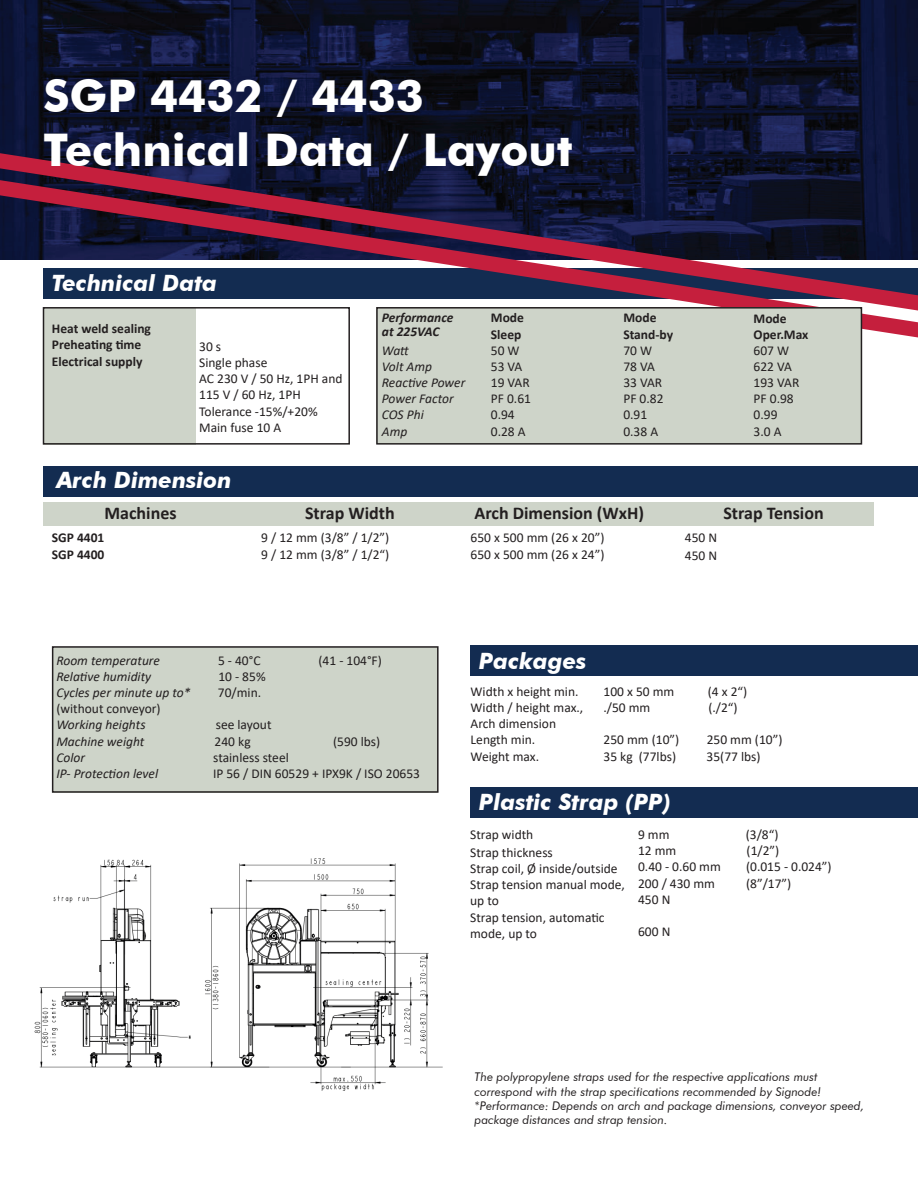
<style>
.page{position:relative;width:918px;height:1188px;background:#fff}
.page>*{position:absolute;margin:0;border:0;box-sizing:border-box;transform-origin:0 0}
.t1{font:700 45px "Futura BT";color:#fff}
.t2{font:italic 700 22.5px "Futura BT";color:#fff}
.t3{font:700 18px "Calibri";color:#231f20}
.t4{font:13.5px/16.2px "Calibri";color:#231f20}
.t5{font:italic 13.5px "Calibri";color:#231f20}
.t6{font:700 13.5px "Calibri";color:#231f20}
.t7{font:italic 700 13.5px "Calibri";color:#231f20}
.t8{font:italic 12px/14.4px "Futura BT";color:#231f20}
</style>
<div class="page">
<div style="left:44px;top:466px;width:874px;height:30px;background:#132c51"></div>
<div style="left:471px;top:646px;width:447px;height:30px;background:#132c51"></div>
<img style="left:0;top:0;width:918px;height:141px">
<svg style="left:0;top:141px;width:918px;height:209px;background:#4f3b55"></svg>
<div style="left:44px;top:308px;width:152px;height:137px;background:#ced4c9"></div>
<div style="left:53px;top:647px;width:385px;height:146px;background:#ced4c9"></div>
<div style="left:44px;top:503px;width:830px;height:23px;background:#ced4c9"></div>
<div style="left:376px;top:307px;width:486px;height:137px;background:#ced4c9"></div>
<div style="left:43px;top:307px;width:307px;height:138px;border:2px solid #231f20"></div>
<div style="left:376px;top:307px;width:486px;height:138px;border:2px solid #231f20"></div>
<div style="left:52px;top:646px;width:387px;height:147px;border:2px solid #231f20"></div>
<div style="left:471px;top:788px;width:447px;height:30px;background:#132c51"></div>
<img style="left:34px;top:858px;width:409px;height:233px">
<p class="t1" style="left:44px;top:69px;width:382px">SGP 4432 / 4433</p>
<p class="t1" style="left:44px;top:123px;width:531px">Technical Data / Layout</p>
<p class="t2" style="left:52px;top:270px;width:167px">Technical Data</p>
<p class="t6" style="left:52px;top:319px;width:101px">Heat weld sealing</p>
<p class="t6" style="left:52px;top:335px;width:91px">Preheating time</p>
<p class="t6" style="left:52px;top:351px;width:92px">Electrical supply</p>
<p class="t4" style="left:199px;top:338px;width:24px">30 s</p>
<p class="t4" style="left:199px;top:354px;width:70px">Single phase</p>
<p class="t4" style="left:199px;top:370px;width:145px">AC 230 V / 50 Hz, 1PH and</p>
<p class="t4" style="left:199px;top:386px;width:103px">115 V / 60 Hz, 1PH</p>
<p class="t4" style="left:199px;top:403px;width:120px">Tolerance -15%/+20%</p>
<p class="t4" style="left:199px;top:419px;width:84px">Main fuse 10 A</p>
<p class="t2" style="left:56px;top:467px;width:177px">Arch Dimension</p>
<p class="t7" style="left:382px;top:308px;width:73px">Performance</p>
<p class="t7" style="left:382px;top:322px;width:59px">at 225VAC</p>
<p class="t5" style="left:382px;top:341px;width:29px">Watt</p>
<p class="t5" style="left:382px;top:357px;width:52px">Volt Amp</p>
<p class="t5" style="left:382px;top:373px;width:85px">Reactive Power</p>
<p class="t5" style="left:382px;top:389px;width:73px">Power Factor</p>
<p class="t5" style="left:382px;top:406px;width:43px">COS Phi</p>
<p class="t5" style="left:382px;top:422px;width:27px">Amp</p>
<p class="t6" style="left:491px;top:308px;width:35px">Mode</p>
<p class="t6" style="left:491px;top:325px;width:32px">Sleep</p>
<p class="t4" style="left:491px;top:342px;width:30px">50 W</p>
<p class="t4" style="left:491px;top:358px;width:33px">53 VA</p>
<p class="t4" style="left:491px;top:374px;width:40px">19 VAR</p>
<p class="t4" style="left:491px;top:390px;width:42px">PF 0.61</p>
<p class="t4" style="left:491px;top:407px;width:25px">0.94</p>
<p class="t4" style="left:491px;top:423px;width:36px">0.28 A</p>
<p class="t6" style="left:623px;top:308px;width:35px">Mode</p>
<p class="t6" style="left:623px;top:325px;width:51px">Stand-by</p>
<p class="t4" style="left:623px;top:342px;width:30px">70 W</p>
<p class="t4" style="left:623px;top:358px;width:33px">78 VA</p>
<p class="t4" style="left:623px;top:374px;width:40px">33 VAR</p>
<p class="t4" style="left:623px;top:390px;width:42px">PF 0.82</p>
<p class="t4" style="left:623px;top:407px;width:25px">0.91</p>
<p class="t4" style="left:623px;top:423px;width:36px">0.38 A</p>
<p class="t6" style="left:754px;top:309px;width:35px">Mode</p>
<p class="t6" style="left:754px;top:325px;width:56px">Oper.Max</p>
<p class="t4" style="left:754px;top:342px;width:37px">607 W</p>
<p class="t4" style="left:754px;top:358px;width:40px">622 VA</p>
<p class="t4" style="left:754px;top:374px;width:47px">193 VAR</p>
<p class="t4" style="left:754px;top:390px;width:42px">PF 0.98</p>
<p class="t4" style="left:754px;top:407px;width:25px">0.99</p>
<p class="t4" style="left:754px;top:423px;width:29px">3.0 A</p>
<p class="t3" style="left:104px;top:500px;width:74px">Machines</p>
<p class="t3" style="left:305px;top:500px;width:91px">Strap Width</p>
<p class="t3" style="left:474px;top:500px;width:171px">Arch Dimension (WxH)</p>
<p class="t3" style="left:723px;top:501px;width:102px">Strap Tension</p>
<p class="t6" style="left:52px;top:528px;width:54px">SGP 4401</p>
<p class="t6" style="left:52px;top:545px;width:54px">SGP 4400</p>
<p class="t4" style="left:261px;top:529px;width:130px">9 / 12 mm (3/8” / 1/2”)</p>
<p class="t4" style="left:261px;top:546px;width:130px">9 / 12 mm (3/8” / 1/2“)</p>
<p class="t4" style="left:471px;top:529px;width:135px">650 x 500 mm (26 x 20”)</p>
<p class="t4" style="left:471px;top:546px;width:135px">650 x 500 mm (26 x 24”)</p>
<p class="t4" style="left:685px;top:529px;width:34px">450 N</p>
<p class="t4" style="left:685px;top:547px;width:34px">450 N</p>
<p class="t5" style="left:56px;top:651px;width:105px">Room temperature</p>
<p class="t4" style="left:218px;top:652px;width:44px">5 - 40°C</p>
<p class="t4" style="left:319px;top:652px;width:65px">(41 - 104°F)</p>
<p class="t5" style="left:56px;top:667px;width:96px">Relative humidity</p>
<p class="t4" style="left:218px;top:668px;width:49px">10 - 85%</p>
<p class="t5" style="left:56px;top:683px;width:136px">Cycles per minute up to*</p>
<p class="t4" style="left:218px;top:684px;width:45px">70/min.</p>
<p class="t4" style="left:56px;top:700px;width:106px">(without conveyor)</p>
<p class="t5" style="left:56px;top:716px;width:91px">Working heights</p>
<p class="t4" style="left:216px;top:716px;width:57px">see layout</p>
<p class="t5" style="left:56px;top:732px;width:90px">Machine weight</p>
<p class="t4" style="left:215px;top:733px;width:38px">240 kg</p>
<p class="t4" style="left:333px;top:733px;width:49px">(590 lbs)</p>
<p class="t5" style="left:56px;top:748px;width:30px">Color</p>
<p class="t4" style="left:213px;top:749px;width:77px">stainless steel</p>
<p class="t5" style="left:56px;top:764px;width:103px">IP- Protection level</p>
<p class="t4" style="left:213px;top:765px;width:209px">IP 56 / DIN 60529 + IPX9K / ISO 20653</p>
<p class="t2" style="left:479px;top:647px;width:109px">Packages</p>
<p class="t4" style="left:604px;top:683px;width:72px">100 x 50 mm</p>
<p class="t4" style="left:708px;top:683px;width:41px">(4 x 2“)</p>
<p class="t4" style="left:604px;top:699px;width:48px">./50 mm</p>
<p class="t4" style="left:708px;top:699px;width:31px">(./2“)</p>
<p class="t4" style="left:604px;top:731px;width:77px">250 mm (10”)</p>
<p class="t4" style="left:707px;top:731px;width:77px">250 mm (10”)</p>
<p class="t4" style="left:604px;top:748px;width:74px">35 kg (77lbs)</p>
<p class="t4" style="left:707px;top:748px;width:56px">35(77 lbs)</p>
<p class="t2" style="left:479px;top:789px;width:193px">Plastic Strap (PP)</p>
<p class="t4" style="left:638px;top:826px;width:33px">9 mm</p>
<p class="t4" style="left:746px;top:826px;width:34px">(3/8“)</p>
<p class="t4" style="left:638px;top:842px;width:40px">12 mm</p>
<p class="t4" style="left:747px;top:842px;width:34px">(1/2”)</p>
<p class="t4" style="left:638px;top:859px;width:84px">0.40 - 0.60 mm</p>
<p class="t4" style="left:746px;top:859px;width:87px">(0.015 - 0.024”)</p>
<p class="t4" style="left:638px;top:875px;width:79px">200 / 430 mm</p>
<p class="t4" style="left:746px;top:875px;width:47px">(8”/17”)</p>
<p class="t4" style="left:638px;top:891px;width:34px">450 N</p>
<p class="t4" style="left:638px;top:923px;width:34px">600 N</p>
<p class="t4" style="left:471px;top:683px;width:109px">Width x height min.</p>
<p class="t4" style="left:471px;top:699px;width:114px">Width / height max.,</p>
<p class="t4" style="left:471px;top:715px;width:87px">Arch dimension</p>
<p class="t4" style="left:471px;top:731px;width:66px">Length min.</p>
<p class="t4" style="left:471px;top:748px;width:70px">Weight max.</p>
<p class="t4" style="left:470px;top:826px;width:65px">Strap width</p>
<p class="t4" style="left:470px;top:844px;width:84px">Strap thickness</p>
<p class="t4" style="left:470px;top:860px;width:149px">Strap coil, Ø inside/outside</p>
<p class="t4" style="left:470px;top:876px;width:156px">Strap tension manual mode, up to</p>
<p class="t4" style="left:470px;top:909px;width:136px">Strap tension, automatic</p>
<p class="t4" style="left:470px;top:925px;width:68px">mode, up to</p>
<p class="t8" style="left:475px;top:1070px;width:348px">The polypropylene straps used for the respective applications must correspond with the strap specifications recommended by Signode!</p>
<p class="t8" style="left:475px;top:1098px;width:391px">*Performance: Depends on arch and package dimensions, conveyor speed, package distances and strap tension.</p>
</div>
